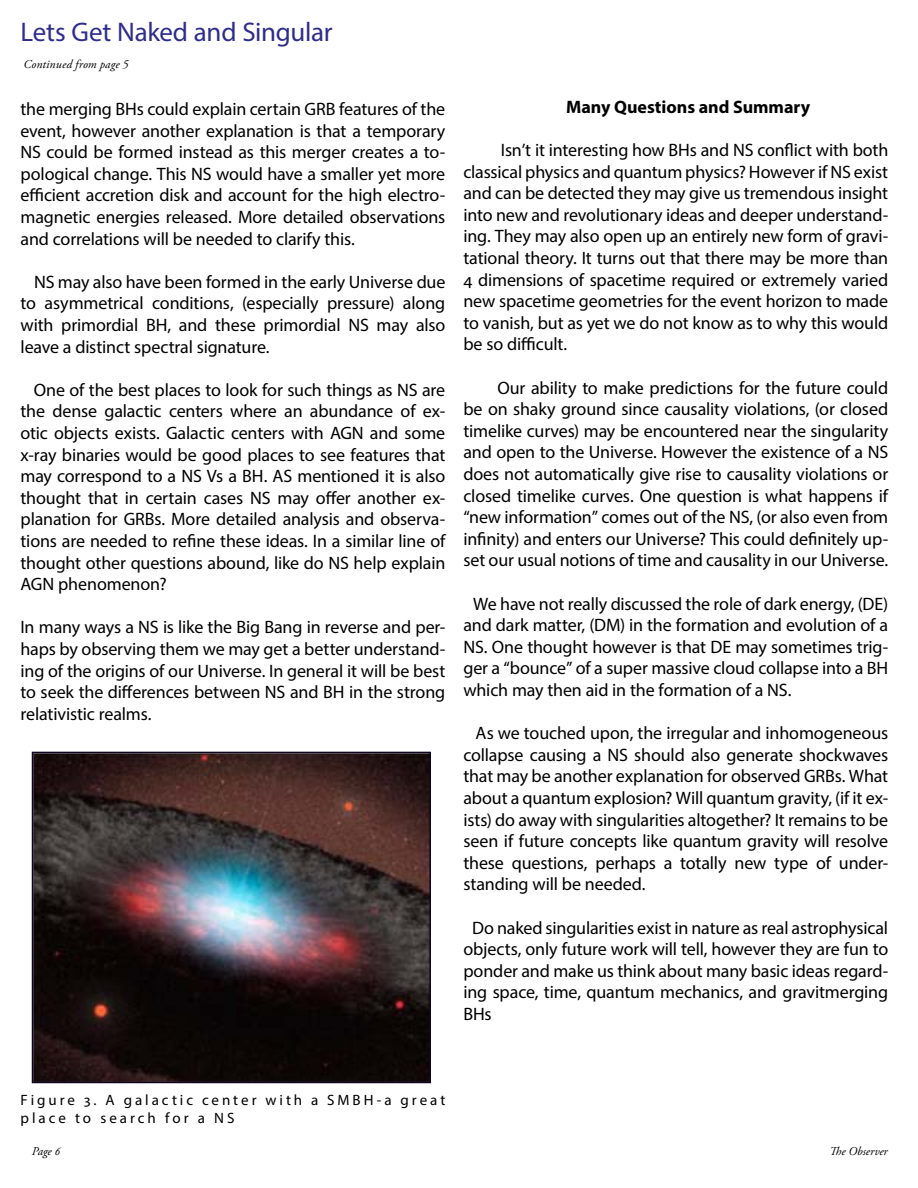
<style>
.page{position:relative;width:918px;height:1188px;background:#fff}
.page>*{position:absolute;margin:0;border:0;box-sizing:border-box;transform-origin:0 0}
.t1{font:27px "Myriad Pro";letter-spacing:-.01em;color:#2e2e8a}
.t2{font:18px/21.6px "Myriad Pro";letter-spacing:-.01em;color:#000;text-align:justify}
.t3{font:700 18px "Myriad Pro";color:#000}
.t4{font:15px/18px "Myriad Pro";letter-spacing:.2em;color:#000}
.t5{font:italic 12px "Adobe Garamond Pro";letter-spacing:.005em;color:#000}
</style>
<div class="page">
<img style="left:35px;top:755px;width:393px;height:325px">
<div style="left:32px;top:752px;width:399px;height:331px;border:2px solid #0f0421"></div>
<h1 class="t1" style="left:21px;top:15px;width:314px">Lets Get Naked and Singular</h1>
<p class="t5" style="left:24px;top:57px;width:105px">Continued from page 5</p>
<p class="t2" style="left:21px;top:98px;width:426px">the merging BHs could explain certain GRB features of the event, however another explanation is that a temporary NS could be formed instead as this merger creates a to&shy;pological change. This NS would have a smaller yet more efficient accretion disk and account for the high electro&shy;magnetic energies released. More detailed observations and correlations will be needed to clarify this.</p>
<p class="t2" style="left:21px;top:271px;width:426px;text-indent:14px">NS may also have been formed in the early Universe due to asymmetrical conditions, (especially pressure) along with primordial BH, and these primordial NS may also leave a distinct spectral signature.</p>
<p class="t2" style="left:21px;top:379px;width:426px;text-indent:13px">One of the best places to look for such things as NS are the dense galactic centers where an abundance of ex&shy;otic objects exists. Galactic centers with AGN and some x-ray binaries would be good places to see features that may correspond to a NS Vs a BH. AS mentioned it is also thought that in certain cases NS may offer another ex&shy;planation for GRBs. More detailed analysis and observa&shy;tions are needed to refine these ideas. In a similar line of thought other questions abound, like do NS help explain AGN phenomenon?</p>
<p class="t2" style="left:21px;top:616px;width:426px">In many ways a NS is like the Big Bang in reverse and per&shy;haps by observing them we may get a better understand&shy;ing of the origins of our Universe. In general it will be best to seek the differences between NS and BH in the strong relativistic realms.</p>
<p class="t3" style="left:566px;top:95px;width:245px">Many Questions and Summary</p>
<p class="t2" style="left:463px;top:139px;width:426px;text-indent:38px">Isn’t it interesting how BHs and NS conflict with both classical physics and quantum physics? However if NS exist and can be detected they may give us tremendous insight into new and revolutionary ideas and deeper understand&shy;ing. They may also open up an entirely new form of gravi&shy;tational theory. It turns out that there may be more than 4 dimensions of spacetime required or extremely varied new spacetime geometries for the event horizon to made to vanish, but as yet we do not know as to why this would be so difficult.</p>
<p class="t2" style="left:463px;top:376px;width:426px;text-indent:34px">Our ability to make predictions for the future could be on shaky ground since causality violations, (or closed timelike curves) may be encountered near the singularity and open to the Universe. However the existence of a NS does not automatically give rise to causality violations or closed timelike curves. One question is what happens if “new information” comes out of the NS, (or also even from infinity) and enters our Universe? This could definitely up&shy;set our usual notions of time and causality in our Universe.</p>
<p class="t2" style="left:463px;top:592px;width:426px;text-indent:10px">We have not really discussed the role of dark energy, (DE) and dark matter, (DM) in the formation and evolution of a NS. One thought however is that DE may sometimes trig&shy;ger a “bounce” of a super massive cloud collapse into a BH which may then aid in the formation of a NS.</p>
<p class="t2" style="left:463px;top:722px;width:426px;text-indent:12px">As we touched upon, the irregular and inhomogeneous collapse causing a NS should also generate shockwaves that may be another explanation for observed GRBs. What about a quantum explosion? Will quantum gravity, (if it ex&shy;ists) do away with singularities altogether? It remains to be seen if future concepts like quantum gravity will resolve these questions, perhaps a totally new type of under&shy;standing will be needed.</p>
<p class="t2" style="left:463px;top:916px;width:426px;text-indent:9px">Do naked singularities exist in nature as real astrophysical objects, only future work will tell, however they are fun to ponder and make us think about many basic ideas regard&shy;ing space, time, quantum mechanics, and gravitmerging BHs</p>
<p class="t4" style="left:21px;top:1091px;width:426px">Figure 3. A galactic center with a SMBH-a great place to search for a NS</p>
<p class="t5" style="left:32px;top:1144px;width:30px">Page 6</p>
<p class="t5" style="left:829px;top:1144px;width:60px">The Observer</p>
</div>
